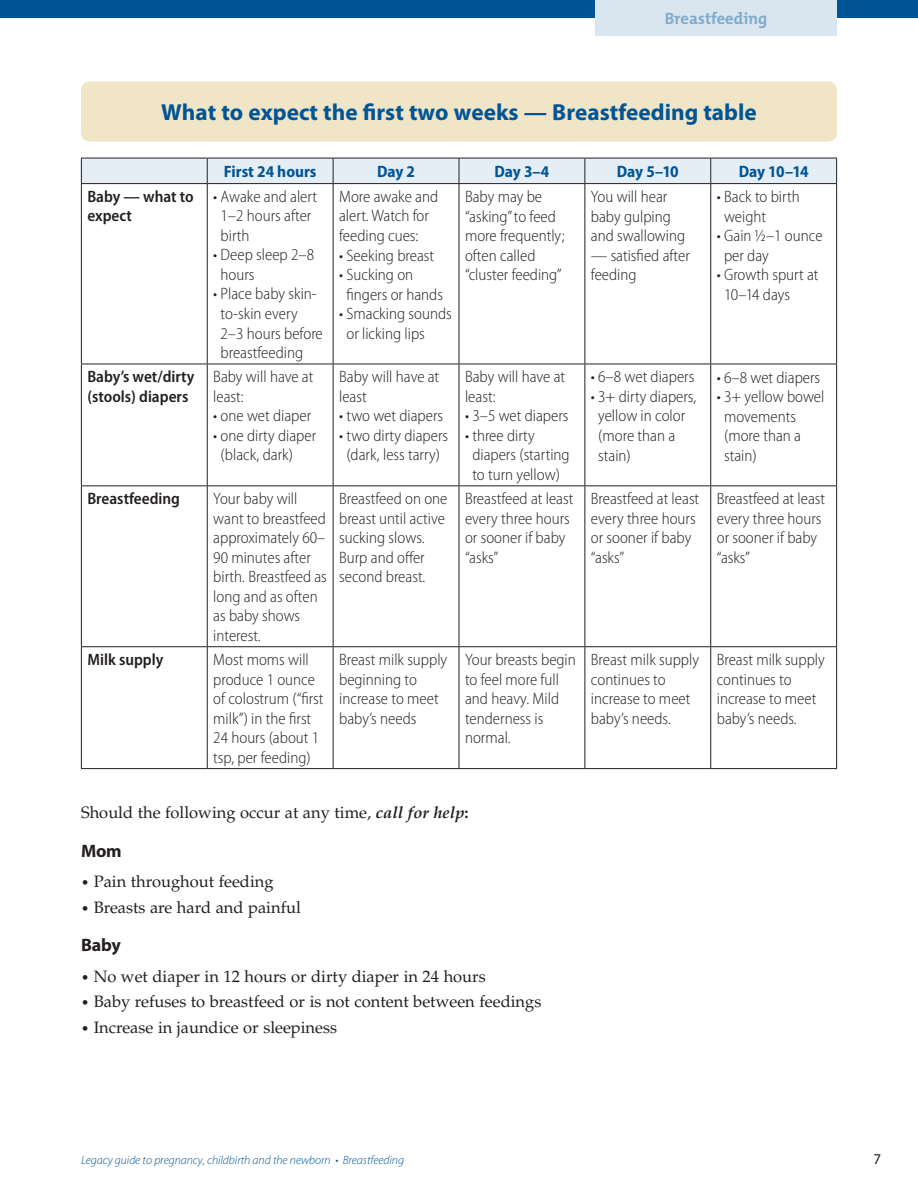
<style>
.page{position:relative;width:918px;height:1188px;background:#fff}
.page>*{position:absolute;margin:0;border:0;box-sizing:border-box;transform-origin:0 0}
.t1{font:700 23.25px "Myriad Pro";color:#005596}
.t2{font:700 18px "Myriad Pro";letter-spacing:-.01em;color:#231f20}
.t3{font:300 semi-condensed 16.5px/19.5px "Myriad Pro";color:#231f20}
.t4{font:16.5px "Palatino LT Std";color:#231f20}
.t5{font:600 semi-condensed 16.5px/19.5px "Myriad Pro";color:#231f20}
.t6{font:700 semi-condensed 16.5px "Myriad Pro";color:#005596}
.t7{font:700 16.5px "The Mix";color:#80aacb}
.t8{font:15px "Myriad Pro";color:#231f20}
.t9{font:italic 300 12px "Myriad Pro";letter-spacing:-.005em;color:#005596}
.s1{font-weight:700;font-style:italic}
.s2{font-weight:700}
.s3{font-size:13.5px}
</style>
<div class="page">
<div style="left:0;top:0;width:918px;height:18px;background:#005596"></div>
<div style="left:595px;top:0;width:242px;height:36px;background:#d9e6ef"></div>
<div style="left:81px;top:81px;width:756px;height:61px;background:#f1e5c7;border-radius:9px"></div>
<hr style="left:81px;top:184px;width:1px;height:180px;background:#231f20">
<hr style="left:207px;top:184px;width:1px;height:180px;background:#231f20">
<hr style="left:333px;top:184px;width:1px;height:180px;background:#231f20">
<hr style="left:459px;top:184px;width:1px;height:180px;background:#231f20">
<hr style="left:585px;top:184px;width:1px;height:180px;background:#231f20">
<hr style="left:710px;top:184px;width:1px;height:180px;background:#231f20">
<hr style="left:836px;top:184px;width:1px;height:180px;background:#231f20">
<hr style="left:81px;top:364px;width:126px;height:1px;background:#231f20">
<hr style="left:81px;top:364px;width:1px;height:121px;background:#231f20">
<hr style="left:207px;top:364px;width:126px;height:1px;background:#231f20">
<hr style="left:207px;top:364px;width:1px;height:121px;background:#231f20">
<hr style="left:333px;top:364px;width:126px;height:1px;background:#231f20">
<hr style="left:333px;top:364px;width:1px;height:121px;background:#231f20">
<hr style="left:459px;top:364px;width:126px;height:1px;background:#231f20">
<hr style="left:459px;top:364px;width:1px;height:121px;background:#231f20">
<hr style="left:585px;top:364px;width:126px;height:1px;background:#231f20">
<hr style="left:585px;top:364px;width:1px;height:121px;background:#231f20">
<hr style="left:711px;top:364px;width:126px;height:1px;background:#231f20">
<hr style="left:710px;top:364px;width:1px;height:121px;background:#231f20">
<hr style="left:836px;top:364px;width:1px;height:121px;background:#231f20">
<hr style="left:81px;top:485px;width:126px;height:1px;background:#231f20">
<hr style="left:81px;top:486px;width:1px;height:160px;background:#231f20">
<hr style="left:207px;top:485px;width:126px;height:1px;background:#231f20">
<hr style="left:207px;top:486px;width:1px;height:160px;background:#231f20">
<hr style="left:333px;top:485px;width:126px;height:1px;background:#231f20">
<hr style="left:333px;top:486px;width:1px;height:160px;background:#231f20">
<hr style="left:459px;top:485px;width:126px;height:1px;background:#231f20">
<hr style="left:459px;top:486px;width:1px;height:160px;background:#231f20">
<hr style="left:585px;top:485px;width:126px;height:1px;background:#231f20">
<hr style="left:585px;top:486px;width:1px;height:160px;background:#231f20">
<hr style="left:711px;top:485px;width:126px;height:1px;background:#231f20">
<hr style="left:710px;top:486px;width:1px;height:160px;background:#231f20">
<hr style="left:836px;top:486px;width:1px;height:160px;background:#231f20">
<hr style="left:81px;top:646px;width:126px;height:1px;background:#231f20">
<hr style="left:81px;top:647px;width:1px;height:121px;background:#231f20">
<hr style="left:207px;top:646px;width:126px;height:1px;background:#231f20">
<hr style="left:207px;top:647px;width:1px;height:121px;background:#231f20">
<hr style="left:333px;top:646px;width:126px;height:1px;background:#231f20">
<hr style="left:333px;top:647px;width:1px;height:121px;background:#231f20">
<hr style="left:459px;top:646px;width:126px;height:1px;background:#231f20">
<hr style="left:459px;top:647px;width:1px;height:121px;background:#231f20">
<hr style="left:585px;top:646px;width:126px;height:1px;background:#231f20">
<hr style="left:585px;top:647px;width:1px;height:121px;background:#231f20">
<hr style="left:711px;top:646px;width:126px;height:1px;background:#231f20">
<hr style="left:710px;top:647px;width:1px;height:121px;background:#231f20">
<hr style="left:836px;top:647px;width:1px;height:121px;background:#231f20">
<hr style="left:81px;top:768px;width:126px;height:1px;background:#231f20">
<hr style="left:207px;top:768px;width:126px;height:1px;background:#231f20">
<hr style="left:333px;top:768px;width:126px;height:1px;background:#231f20">
<hr style="left:459px;top:768px;width:126px;height:1px;background:#231f20">
<hr style="left:585px;top:768px;width:126px;height:1px;background:#231f20">
<hr style="left:711px;top:768px;width:126px;height:1px;background:#231f20">
<div style="left:81px;top:158px;width:756px;height:25px;background:#e6eef5"></div>
<hr style="left:81px;top:183px;width:126px;height:1px;background:#231f20">
<hr style="left:207px;top:183px;width:126px;height:1px;background:#231f20">
<hr style="left:333px;top:183px;width:126px;height:1px;background:#231f20">
<hr style="left:459px;top:183px;width:126px;height:1px;background:#231f20">
<hr style="left:585px;top:183px;width:126px;height:1px;background:#231f20">
<hr style="left:711px;top:183px;width:126px;height:1px;background:#231f20">
<p class="t7" style="left:665px;top:7px;width:104px">Breastfeeding</p>
<h1 class="t1" style="left:161px;top:99px;width:597px">What to expect the first two weeks — Breastfeeding table</h1>
<p class="t6" style="left:224px;top:162px;width:94px">First 24 hours</p>
<p class="t6" style="left:377px;top:162px;width:40px">Day 2</p>
<p class="t6" style="left:495px;top:162px;width:56px">Day 3–4</p>
<p class="t6" style="left:617px;top:162px;width:63px">Day 5–10</p>
<p class="t6" style="left:739px;top:162px;width:71px">Day 10–14</p>
<p class="t5" style="left:87px;top:187px;width:108px">Baby — what to expect</p>
<p class="t3" style="left:221px;top:187px;width:98px;text-indent:-7px">• Awake and alert<br>1–2 hours after birth</p>
<p class="t3" style="left:221px;top:246px;width:95px;text-indent:-7px">• Deep sleep 2–8 hours</p>
<p class="t3" style="left:221px;top:285px;width:104px;text-indent:-7px">• Place baby skin&shy;to-skin every<br>2–3 hours before breastfeeding</p>
<p class="t5" style="left:87px;top:367px;width:109px">Baby’s wet/dirty (stools) diapers</p>
<p class="t3" style="left:213px;top:368px;width:102px">Baby will have at least:</p>
<p class="t3" style="left:213px;top:407px;width:99px">• one wet diaper</p>
<p class="t3" style="left:221px;top:426px;width:97px;text-indent:-7px">• one dirty diaper (black, dark)</p>
<p class="t3" style="left:339px;top:187px;width:101px">More awake and alert. Watch for feeding cues:</p>
<p class="t3" style="left:339px;top:246px;width:97px">• Seeking breast</p>
<p class="t3" style="left:346px;top:265px;width:98px;text-indent:-7px">• Sucking on fingers or hands</p>
<p class="t3" style="left:346px;top:304px;width:107px;text-indent:-7px">• Smacking sounds or licking lips</p>
<p class="t3" style="left:339px;top:368px;width:102px">Baby will have at least</p>
<p class="t3" style="left:339px;top:407px;width:105px">• two wet diapers</p>
<p class="t3" style="left:339px;top:426px;width:110px;text-align:center">• two dirty diapers (dark, less tarry)</p>
<p class="t3" style="left:465px;top:187px;width:101px">Baby may be “asking” to feed more frequently; often called “cluster feeding”</p>
<p class="t3" style="left:591px;top:187px;width:96px">You will hear baby gulping and swallowing</p>
<p class="t3" style="left:591px;top:246px;width:101px">— satisfied after feeding</p>
<p class="t3" style="left:465px;top:368px;width:102px">Baby will have at least:</p>
<p class="t3" style="left:465px;top:407px;width:105px">• 3–5 wet diapers</p>
<p class="t3" style="left:472px;top:426px;width:99px;text-indent:-7px">• three dirty diapers (starting to turn yellow)</p>
<p class="t3" style="left:591px;top:368px;width:105px">• 6–8 wet diapers</p>
<p class="t3" style="left:598px;top:387px;width:99px;text-indent:-7px">• 3+ dirty diapers, yellow in color (more than a stain)</p>
<p class="t3" style="left:724px;top:187px;width:77px;text-indent:-7px">• Back to birth weight</p>
<p class="t3" style="left:724px;top:226px;width:100px;text-indent:-7px">• Gain ½–1 ounce per day</p>
<p class="t3" style="left:724px;top:265px;width:96px;text-indent:-7px">• Growth spurt at<br>10–14 days</p>
<p class="t3" style="left:717px;top:368px;width:105px">• 6–8 wet diapers</p>
<p class="t3" style="left:724px;top:387px;width:102px;text-indent:-7px">• 3+ yellow bowel movements (more than a stain)</p>
<p class="t5" style="left:87px;top:489px;width:94px">Breastfeeding</p>
<p class="t3" style="left:213px;top:489px;width:115px">Your baby will want to breastfeed approximately 60–<br>90 minutes after birth. Breastfeed as long and as often as baby shows interest.</p>
<p class="t3" style="left:339px;top:490px;width:110px">Breastfeed on one breast until active sucking slows.<br>Burp and offer second breast.</p>
<p class="t3" style="left:465px;top:490px;width:110px">Breastfeed at least every three hours or sooner if baby “asks”</p>
<p class="t3" style="left:591px;top:490px;width:110px">Breastfeed at least every three hours or sooner if baby “asks”</p>
<p class="t3" style="left:717px;top:490px;width:110px">Breastfeed at least every three hours or sooner if baby “asks”</p>
<p class="t5" style="left:87px;top:650px;width:78px">Milk supply</p>
<p class="t3" style="left:213px;top:650px;width:112px">Most moms will produce 1 ounce of colostrum (“first milk”) in the first<br>24 hours (about 1 tsp, per feeding)</p>
<p class="t3" style="left:339px;top:650px;width:110px">Breast milk supply beginning to increase to meet baby’s needs</p>
<p class="t3" style="left:465px;top:650px;width:112px">Your breasts begin to feel more full and heavy. Mild tenderness is normal.</p>
<p class="t3" style="left:591px;top:651px;width:110px">Breast milk supply continues to increase to meet baby’s needs.</p>
<p class="t3" style="left:717px;top:651px;width:110px">Breast milk supply continues to increase to meet baby’s needs.</p>
<p class="t4" style="left:81px;top:803px;width:389px">Should the following occur at any time, <span class="s1">call for help</span><span class="s2">:</span></p>
<p class="t2" style="left:81px;top:840px;width:42px">Mom</p>
<p class="t4" style="left:81px;top:872px;width:194px"><span class="s3">•</span> Pain throughout feeding</p>
<p class="t4" style="left:81px;top:897px;width:221px"><span class="s3">•</span> Breasts are hard and painful</p>
<p class="t2" style="left:81px;top:935px;width:42px">Baby</p>
<p class="t4" style="left:81px;top:966px;width:406px"><span class="s3">•</span> No wet diaper in 12 hours or dirty diaper in 24 hours</p>
<p class="t4" style="left:81px;top:992px;width:462px"><span class="s3">•</span> Baby refuses to breastfeed or is not content between feedings</p>
<p class="t4" style="left:81px;top:1017px;width:258px"><span class="s3">•</span> Increase in jaundice or sleepiness</p>
<p class="t9" style="left:81px;top:1154px;width:325px">Legacy guide to pregnancy, childbirth and the newborn • Breastfeeding</p>
<p class="t8" style="left:874px;top:1151px;width:9px">7</p>
</div>
